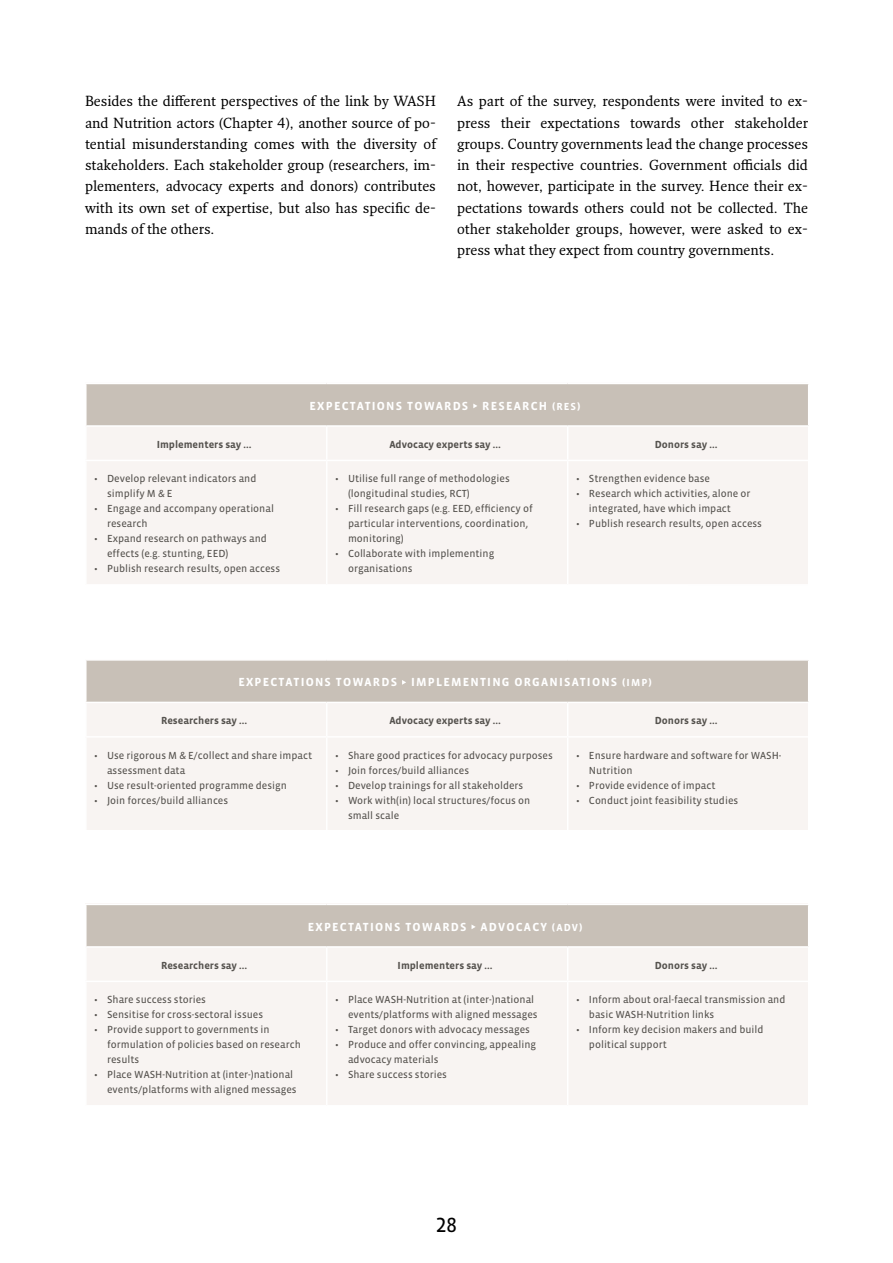
<style>
.page{position:relative;width:893px;height:1263px;background:#fff}
.page>*{position:absolute;margin:0;border:0;box-sizing:border-box;transform-origin:0 0}
.t1{font:21px "Vista Sans OT";color:#000}
.t2{font:14.25px/21.3px "Fresco Pro";color:#000;text-align:justify}
.t3{font:700 12px "Vista Sans OT";letter-spacing:.125em;color:#fff}
.t4{font:10.5px/15px "Vista Sans OT";color:#55524e}
.t5{font:700 10.5px "Vista Sans OT";color:#55524e}
.t6{font:700 10.5px "Vista Sans OT";color:#fff}
.s1{font-size:12px}
</style>
<div class="page">
<div style="left:85px;top:904px;width:723px;height:202px;background:#f8f4f2"></div>
<div style="left:85px;top:659px;width:723px;height:170px;background:#f8f4f2"></div>
<div style="left:85px;top:383px;width:723px;height:202px;background:#f8f4f2"></div>
<div style="left:86px;top:660px;width:723px;height:42px;background:#c8c0b7"></div>
<hr style="left:85px;top:659px;width:242px;height:2px;background:#fff">
<hr style="left:85px;top:661px;width:2px;height:41px;background:#fff">
<hr style="left:327px;top:659px;width:241px;height:2px;background:#fff">
<hr style="left:568px;top:659px;width:241px;height:2px;background:#fff">
<hr style="left:808px;top:661px;width:1px;height:41px;background:#fff">
<hr style="left:85px;top:702px;width:242px;height:1px;background:#fff">
<hr style="left:85px;top:703px;width:2px;height:33px;background:#fff">
<hr style="left:327px;top:702px;width:241px;height:1px;background:#fff">
<hr style="left:326px;top:703px;width:1px;height:33px;background:#fff">
<hr style="left:568px;top:702px;width:241px;height:1px;background:#fff">
<hr style="left:567px;top:703px;width:1px;height:33px;background:#fff">
<hr style="left:85px;top:736px;width:242px;height:2px;background:#fff">
<hr style="left:85px;top:738px;width:2px;height:92px;background:#fff">
<hr style="left:327px;top:736px;width:241px;height:2px;background:#fff">
<hr style="left:326px;top:738px;width:1px;height:92px;background:#fff">
<hr style="left:568px;top:736px;width:241px;height:2px;background:#fff">
<hr style="left:567px;top:738px;width:1px;height:92px;background:#fff">
<svg style="left:402px;top:680px;width:4px;height:5px"></svg>
<div style="left:86px;top:383px;width:723px;height:43px;background:#c8c0b7"></div>
<hr style="left:85px;top:383px;width:242px;height:1px;background:#fff">
<hr style="left:85px;top:384px;width:2px;height:41px;background:#fff">
<hr style="left:327px;top:383px;width:241px;height:1px;background:#fff">
<hr style="left:568px;top:383px;width:241px;height:1px;background:#fff">
<hr style="left:808px;top:384px;width:1px;height:41px;background:#fff">
<hr style="left:85px;top:425px;width:242px;height:2px;background:#fff">
<hr style="left:85px;top:427px;width:2px;height:33px;background:#fff">
<hr style="left:327px;top:425px;width:241px;height:2px;background:#fff">
<hr style="left:326px;top:427px;width:1px;height:33px;background:#fff">
<hr style="left:568px;top:425px;width:241px;height:2px;background:#fff">
<hr style="left:567px;top:427px;width:1px;height:33px;background:#fff">
<hr style="left:85px;top:460px;width:242px;height:1px;background:#fff">
<hr style="left:85px;top:461px;width:2px;height:123px;background:#fff">
<hr style="left:327px;top:460px;width:241px;height:1px;background:#fff">
<hr style="left:326px;top:461px;width:1px;height:123px;background:#fff">
<hr style="left:568px;top:460px;width:241px;height:1px;background:#fff">
<hr style="left:567px;top:461px;width:1px;height:123px;background:#fff">
<hr style="left:85px;top:584px;width:242px;height:2px;background:#fff">
<hr style="left:327px;top:584px;width:241px;height:2px;background:#fff">
<hr style="left:568px;top:584px;width:241px;height:2px;background:#fff">
<svg style="left:473px;top:403px;width:4px;height:5px"></svg>
<div style="left:86px;top:904px;width:723px;height:43px;background:#c8c0b7"></div>
<hr style="left:85px;top:904px;width:242px;height:1px;background:#fff">
<hr style="left:85px;top:905px;width:2px;height:41px;background:#fff">
<hr style="left:327px;top:904px;width:241px;height:1px;background:#fff">
<hr style="left:568px;top:904px;width:241px;height:1px;background:#fff">
<hr style="left:808px;top:905px;width:1px;height:41px;background:#fff">
<hr style="left:85px;top:946px;width:242px;height:2px;background:#fff">
<hr style="left:85px;top:948px;width:2px;height:32px;background:#fff">
<hr style="left:327px;top:946px;width:241px;height:2px;background:#fff">
<hr style="left:326px;top:948px;width:1px;height:32px;background:#fff">
<hr style="left:568px;top:946px;width:241px;height:2px;background:#fff">
<hr style="left:567px;top:948px;width:1px;height:32px;background:#fff">
<hr style="left:85px;top:980px;width:242px;height:2px;background:#fff">
<hr style="left:85px;top:982px;width:2px;height:123px;background:#fff">
<hr style="left:327px;top:980px;width:241px;height:2px;background:#fff">
<hr style="left:326px;top:982px;width:1px;height:123px;background:#fff">
<hr style="left:568px;top:980px;width:241px;height:2px;background:#fff">
<hr style="left:567px;top:982px;width:1px;height:123px;background:#fff">
<hr style="left:85px;top:1105px;width:242px;height:1px;background:#fff">
<hr style="left:327px;top:1105px;width:241px;height:1px;background:#fff">
<hr style="left:568px;top:1105px;width:241px;height:1px;background:#fff">
<svg style="left:471px;top:924px;width:5px;height:5px"></svg>
<p class="t2" style="left:85px;top:90px;width:352px">Besides the different perspectives of the link by WASH and Nutrition actors (Chapter 4), another source of po&shy;tential misunderstanding comes with the diversity of stakeholders. Each stakeholder group (researchers, im&shy;plementers, advocacy experts and donors) contributes with its own set of expertise, but also has specific de&shy;mands of the others.</p>
<p class="t2" style="left:457px;top:90px;width:352px">As part of the survey, respondents were invited to ex&shy;press their expectations towards other stakeholder groups. Country governments lead the change processes in their respective countries. Government officials did not, however, participate in the survey. Hence their ex&shy;pectations towards others could not be collected. The other stakeholder groups, however, were asked to ex&shy;press what they expect from country governments.</p>
<p class="t3" style="left:310px;top:400px;width:75px">Expectations</p>
<p class="t3" style="left:407px;top:400px;width:17px">towards</p>
<p class="t3" style="left:479px;top:400px;width:44px">research</p>
<p class="t6" style="left:552px;top:401px;width:30px">(res)</p>
<p class="t5" style="left:157px;top:439px;width:96px">I mplementers say …</p>
<p class="t5" style="left:389px;top:439px;width:113px">Advocacy experts say …</p>
<p class="t5" style="left:655px;top:439px;width:64px">Donors say …</p>
<p class="t4" style="left:107px;top:471px;width:151px;text-indent:-13px">• Develop relevant indicators and simplify M &amp; E</p>
<p class="t4" style="left:107px;top:501px;width:168px;text-indent:-13px">• Engage and accompany operational research</p>
<p class="t4" style="left:107px;top:531px;width:161px;text-indent:-13px">• Expand research on pathways and effects (e.g. stunting, EED)</p>
<p class="t4" style="left:94px;top:561px;width:187px">• Publish research results, open access</p>
<p class="t4" style="left:348px;top:471px;width:163px;text-indent:-13px">• Utilise full range of methodologies (longitudinal studies, RCT)</p>
<p class="t4" style="left:348px;top:501px;width:186px;text-indent:-13px">• Fill research gaps (e.g. EED, efficiency of particular interventions, coordination, monitoring)</p>
<p class="t4" style="left:348px;top:546px;width:148px;text-indent:-13px">• Collaborate with implementing organisations</p>
<p class="t4" style="left:576px;top:471px;width:135px">• Strengthen evidence base</p>
<p class="t4" style="left:589px;top:486px;width:163px;text-indent:-13px">• Research which activities, alone or integrated, have which impact</p>
<p class="t4" style="left:576px;top:516px;width:187px">• Publish research results, open access</p>
<p class="t3" style="left:238px;top:676px;width:75px">Expectations</p>
<p class="t3" style="left:336px;top:676px;width:17px">towards</p>
<p class="t3" style="left:411px;top:676px;width:15px">impl</p>
<p class="t3" style="left:443px;top:676px;width:58px">ementingorgan</p>
<p class="t3" style="left:559px;top:676px;width:41px">isations</p>
<p class="t6" style="left:622px;top:677px;width:31px">(imp)</p>
<p class="t5" style="left:161px;top:715px;width:88px">Researchers say …</p>
<p class="t5" style="left:389px;top:715px;width:113px">Advocacy experts say …</p>
<p class="t5" style="left:655px;top:715px;width:64px">Donors say …</p>
<p class="t4" style="left:107px;top:748px;width:207px;text-indent:-13px">• Use rigorous M &amp; E/collect and share impact assessment data</p>
<p class="t4" style="left:94px;top:778px;width:194px">• Use result-oriented programme design</p>
<p class="t4" style="left:94px;top:793px;width:135px">• Join forces/build alliances</p>
<p class="t4" style="left:335px;top:748px;width:219px">• Share good practices for advocacy purposes</p>
<p class="t4" style="left:335px;top:763px;width:135px">• Join forces/build alliances</p>
<p class="t4" style="left:335px;top:778px;width:190px">• Develop trainings for all stakeholders</p>
<p class="t4" style="left:348px;top:793px;width:184px;text-indent:-13px">• Work with(in) local structures/focus on small scale</p>
<p class="t4" style="left:589px;top:748px;width:194px;text-indent:-13px">• Ensure hardware and software for WASH-<br>Nutrition</p>
<p class="t4" style="left:576px;top:778px;width:141px">• Provide evidence of impact</p>
<p class="t4" style="left:576px;top:793px;width:164px">• Conduct joint feasibility studies</p>
<p class="t3" style="left:308px;top:920px;width:75px">Expectations</p>
<p class="t3" style="left:405px;top:920px;width:17px">towards</p>
<p class="t3" style="left:477px;top:920px;width:9px">advocac</p>
<p class="t6" style="left:540px;top:922px;width:24px"><span class="s1">y</span> (adv</p>
<p class="t6" style="left:579px;top:922px;width:5px">)</p>
<p class="t5" style="left:161px;top:960px;width:88px">Researchers say …</p>
<p class="t5" style="left:398px;top:960px;width:96px">I mplementers say …</p>
<p class="t5" style="left:655px;top:960px;width:64px">Donors say …</p>
<p class="t4" style="left:94px;top:992px;width:113px">• Share success stories</p>
<p class="t4" style="left:94px;top:1007px;width:170px">• Sensitise for cross-sectoral issues</p>
<p class="t4" style="left:107px;top:1022px;width:195px;text-indent:-13px">• Provide support to governments in formulation of policies based on research results</p>
<p class="t4" style="left:107px;top:1067px;width:191px;text-indent:-13px">• Place WASH-Nutrition at (inter-)national events/platforms with aligned messages</p>
<p class="t4" style="left:348px;top:992px;width:191px;text-indent:-13px">• Place WASH-Nutrition at (inter-)national events/platforms with aligned messages</p>
<p class="t4" style="left:335px;top:1022px;width:196px">• Target donors with advocacy messages</p>
<p class="t4" style="left:348px;top:1037px;width:190px;text-indent:-13px">• Produce and offer convincing, appealing advocacy materials</p>
<p class="t4" style="left:335px;top:1067px;width:113px">• Share success stories</p>
<p class="t4" style="left:589px;top:992px;width:198px;text-indent:-13px">• Inform about oral-faecal transmission and basic WASH-Nutrition links</p>
<p class="t4" style="left:589px;top:1022px;width:176px;text-indent:-13px">• Inform key decision makers and build political support</p>
<h1 class="t1" style="left:436px;top:1214px;width:22px">28</h1>
</div>
